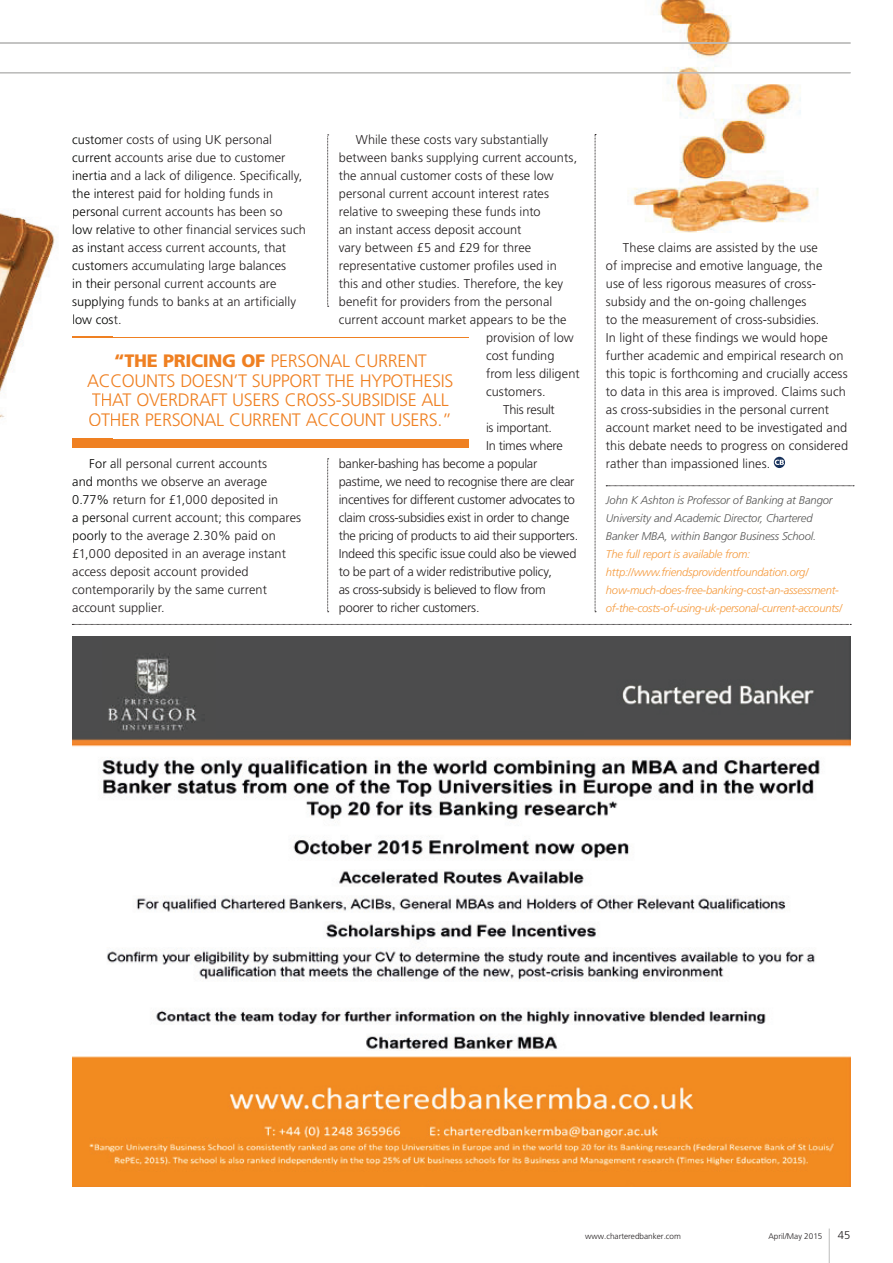
<style>
.page{position:relative;width:893px;height:1263px;background:#fff}
.page>*{position:absolute;margin:0;border:0;box-sizing:border-box;transform-origin:0 0}
.t1{font:300 18px/19.5px "Frutiger";letter-spacing:-.02em;color:#ef8022;text-align:center}
.t2{font:300 12.75px/18px "Frutiger";color:#231f20}
.t3{font:300 12.75px "Frutiger";letter-spacing:-.02em;color:#231f20}
.t4{font:300 12.75px "Frutiger";letter-spacing:-.025em;color:#231f20}
.t5{font:italic 300 11.25px/18px "Frutiger";letter-spacing:-.02em;color:#f59b3f}
.t6{font:italic 300 11.25px/18px "Frutiger";letter-spacing:-.01em;color:#575756}
.t7{font:300 11.25px "Frutiger";color:#231f20}
.t8{font:300 8.25px "Frutiger";color:#231f20}
.s1{color:#040503}
.s2{font-weight:900}
</style>
<div class="page">
<img style="left:610px;top:0;width:214px;height:233px">
<svg style="left:327px;top:135px;width:2px;height:172px"></svg>
<svg style="left:594px;top:134px;width:2px;height:478px"></svg>
<svg style="left:773px;top:457px;width:12px;height:11px"></svg>
<svg style="left:774px;top:460px;width:9px;height:5px"></svg>
<svg style="left:606px;top:486px;width:248px;height:1px"></svg>
<hr style="left:72px;top:337px;width:396px;height:1px;background:#ef8022">
<div style="left:72px;top:439px;width:396px;height:9px;background:#ef8022"></div>
<svg style="left:327px;top:459px;width:2px;height:153px"></svg>
<img style="left:0;top:213px;width:113px;height:226px">
<img style="left:73px;top:213px;width:40px;height:6px">
<img style="left:73px;top:224px;width:40px;height:10px">
<img style="left:73px;top:243px;width:40px;height:11px">
<img style="left:73px;top:261px;width:40px;height:12px">
<img style="left:73px;top:279px;width:40px;height:12px">
<img style="left:73px;top:296px;width:40px;height:13px">
<img style="left:73px;top:315px;width:40px;height:9px">
<img style="left:72px;top:337px;width:41px;height:1px">
<img style="left:87px;top:374px;width:26px;height:13px">
<svg style="left:92px;top:394px;width:21px;height:12px"></svg>
<img style="left:89px;top:413px;width:21px;height:13px">
<svg style="left:111px;top:413px;width:2px;height:13px"></svg>
<img style="left:72px;top:636px;width:778px;height:550px">
<hr style="left:0;top:43px;width:850px;height:1px;background:#bcbcbb">
<hr style="left:0;top:73px;width:850px;height:1px;background:#bcbcbb">
<hr style="left:829px;top:1229px;width:1px;height:34px;background:#bcbcbb">
<svg style="left:72px;top:624px;width:779px;height:1px"></svg>
<img style="left:584px;top:636px;width:251px;height:100px">
<img style="left:102px;top:636px;width:113px;height:100px">
<p class="t2" style="left:72px;top:132px;width:235px"><span class="s1">custom</span>er costs of using UK personal <span class="s1">current</span> accounts arise due to customer <span class="s1">inertia a</span>nd a lack of diligence. Specifically, <span class="s1">the inte</span>rest paid for holding funds in <span class="s1">persona</span>l current accounts has been so<br><span class="s1">low rela</span>tive to other financial services such <span class="s1">as insta</span>nt access current accounts, that <span class="s1">custom</span>ers accumulating large balances<br><span class="s1">in their</span> personal current accounts are <span class="s1">supplyin</span>g funds to banks at an artificially <span class="s1">low cos</span>t.</p>
<p class="t2" style="left:356px;top:132px;width:194px">While these costs vary substantially</p>
<p class="t2" style="left:339px;top:150px;width:240px">between banks supplying current accounts,</p>
<p class="t2" style="left:339px;top:168px;width:216px">the annual customer costs of these low</p>
<p class="t2" style="left:339px;top:186px;width:212px">personal current account interest rates</p>
<p class="t2" style="left:339px;top:204px;width:203px">relative to sweeping these funds into</p>
<p class="t2" style="left:339px;top:222px;width:184px">an instant access deposit account</p>
<p class="t2" style="left:339px;top:240px;width:194px">vary between £5 and £29 for three</p>
<p class="t2" style="left:339px;top:258px;width:219px">representative customer profiles used in</p>
<p class="t2" style="left:339px;top:276px;width:226px">this and other studies. Therefore, the key</p>
<p class="t2" style="left:339px;top:294px;width:215px">benefit for providers from the personal</p>
<p class="t2" style="left:339px;top:312px;width:229px">current account market appears to be the</p>
<p class="t2" style="left:486px;top:330px;width:89px">provision of low</p>
<p class="t2" style="left:486px;top:348px;width:70px">cost funding</p>
<p class="t2" style="left:486px;top:366px;width:95px">from less diligent</p>
<p class="t2" style="left:486px;top:384px;width:61px">customers.</p>
<p class="t4" style="left:503px;top:405px;width:53px">This result</p>
<p class="t4" style="left:486px;top:423px;width:67px">is important.</p>
<p class="t3" style="left:486px;top:441px;width:78px">In times where</p>
<p class="t3" style="left:339px;top:459px;width:200px">banker-bashing has become a popular</p>
<p class="t3" style="left:339px;top:477px;width:237px">pastime, we need to recognise there are clear</p>
<p class="t3" style="left:339px;top:495px;width:238px">incentives for different customer advocates to</p>
<p class="t4" style="left:339px;top:513px;width:232px">claim cross-subsidies exist in order to change</p>
<p class="t3" style="left:339px;top:531px;width:241px">the pricing of products to aid their supporters.</p>
<p class="t3" style="left:339px;top:549px;width:239px">Indeed this specific issue could also be viewed</p>
<p class="t3" style="left:339px;top:567px;width:214px">to be part of a wider redistributive policy,</p>
<p class="t3" style="left:339px;top:585px;width:208px">as cross-subsidy is believed to flow from</p>
<p class="t3" style="left:339px;top:603px;width:142px">poorer to richer customers.</p>
<h1 class="t1" style="left:87px;top:353px;width:368px"><span class="s2">“THE PRICING OF</span> PERSONAL CURRENT ACCOUNTS DOESN’T SUPPORT THE HYPOTHESIS THAT OVERDRAFT USERS CROSS-SUBSIDISE ALL OTHER PERSONAL CURRENT ACCOUNT USERS.”</h1>
<p class="t2" style="left:72px;top:456px;width:230px;text-indent:17px"><span class="s1">For a</span>ll personal current accounts<br><span class="s1">and mo</span>nths we observe an average <span class="s1">0.77%</span> return for £1,000 deposited in<br><span class="s1">a perso</span>nal current account; this compares <span class="s1">poorly t</span>o the average 2.30% paid on £1,000 deposited in an average instant access deposit account provided contemporarily by the same current account supplier.</p>
<p class="t2" style="left:606px;top:240px;width:244px;text-indent:17px">These claims are assisted by the use<br>of imprecise and emotive language, the<br>use of less rigorous measures of cross&shy;subsidy and the on-going challenges<br>to the measurement of cross-subsidies.<br>In light of these findings we would hope further academic and empirical research on this topic is forthcoming and crucially access to data in this area is improved. Claims such as cross-subsidies in the personal current account market need to be investigated and this debate needs to progress on considered rather than impassioned lines.</p>
<p class="t6" style="left:606px;top:492px;width:228px">John K Ashton is Professor of Banking at Bangor<br>University and Academic Director, Chartered<br>Banker MBA, within Bangor Business School.</p>
<p class="t5" style="left:606px;top:546px;width:238px">The full report is available from: http://www.friendsprovidentfoundation.org/ how-much-does-free-banking-cost-an-assessment&shy;of-the-costs-of-using-uk-personal-current-accounts/</p>
<p class="t8" style="left:585px;top:1233px;width:97px">www.charteredbanker.com</p>
<p class="t8" style="left:768px;top:1233px;width:56px">April/May 2015</p>
<p class="t7" style="left:837px;top:1231px;width:14px">45</p>
</div>
